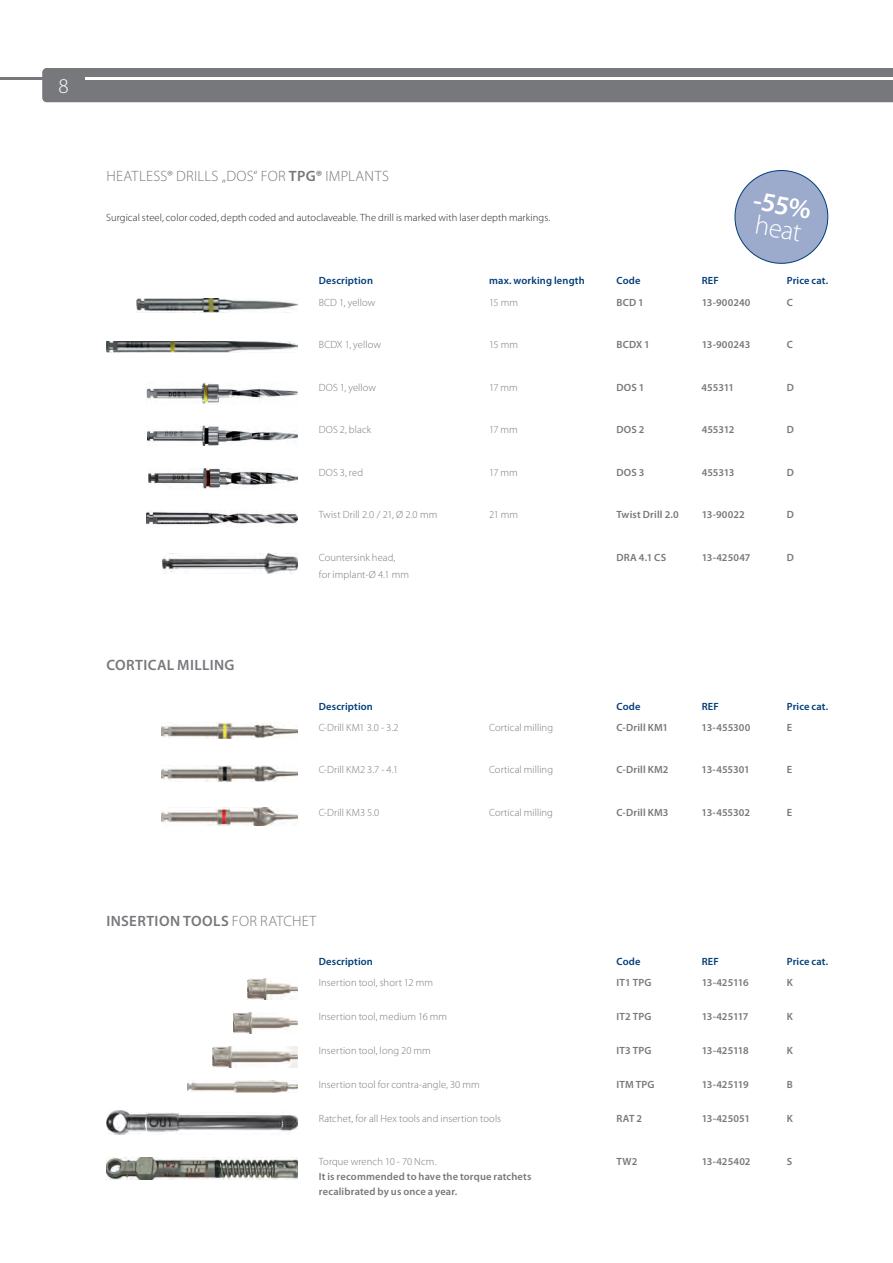
<style>
.page{position:relative;width:893px;height:1263px;background:#fff}
.page>*{position:absolute;margin:0;border:0;box-sizing:border-box;transform-origin:0 0}
.t1{font:600 27px "Myriad Pro";color:#fff}
.t2{font:300 27px "Myriad Pro";color:#fff}
.t3{font:300 21px "Myriad Pro";color:#fff}
.t4{font:600 15px "Myriad Pro";letter-spacing:.025em;color:#76787b}
.t5{font:300 15px "Myriad Pro";letter-spacing:.015em;color:#76787b}
.t6{font:300 10.5px/17.1px "Myriad Pro";letter-spacing:.01em;color:#76787b}
.t7{font:600 10.5px/15px "Myriad Pro";letter-spacing:.01em;color:#76787b}
.t8{font:600 10.5px "Myriad Pro";letter-spacing:.015em;color:#003d78}
.t9{font:300 10.5px "Myriad Pro";letter-spacing:.01em;color:#231f20}
.t10{font:600 10.5px "Myriad Pro";letter-spacing:-.03em;color:#76787b}
.t11{font:600 10.5px "Myriad Pro";letter-spacing:-.035em;color:#76787b}
.s1{font-weight:600}
.s2{font-weight:300}
</style>
<div class="page">
<hr style="left:0;top:78px;width:893px;height:2px;background:#76787b">
<div style="left:42px;top:68px;width:851px;height:34px;background:#76787b"></div>
<hr style="left:85px;top:78px;width:808px;height:2px;background:#fff">
<img style="left:146px;top:510px;width:152px;height:15px">
<img style="left:136px;top:298px;width:162px;height:14px">
<img style="left:106px;top:341px;width:192px;height:11px">
<svg style="left:734px;top:170px;width:95px;height:94px"></svg>
<img style="left:162px;top:723px;width:136px;height:16px">
<img style="left:162px;top:765px;width:136px;height:16px">
<img style="left:162px;top:808px;width:136px;height:18px">
<img style="left:147px;top:383px;width:151px;height:21px">
<img style="left:147px;top:426px;width:151px;height:20px">
<img style="left:148px;top:468px;width:150px;height:21px">
<img style="left:106px;top:1157px;width:192px;height:22px">
<img style="left:247px;top:978px;width:51px;height:21px">
<img style="left:187px;top:1080px;width:111px;height:12px">
<img style="left:213px;top:1046px;width:85px;height:21px">
<img style="left:233px;top:1012px;width:65px;height:21px">
<img style="left:106px;top:1110px;width:192px;height:25px">
<img style="left:163px;top:554px;width:135px;height:19px">
<h2 class="t3" style="left:59px;top:78px;width:12px">8</h2>
<h3 class="t5" style="left:106px;top:171px;width:284px">HEATLESS® DRILLS „DOS“ FOR <span class="s1">TPG®</span> IMPLANTS</h3>
<p class="t9" style="left:106px;top:213px;width:445px">Surgical steel, color coded, depth coded and autoclaveable. The drill is marked with laser depth markings.</p>
<h1 class="t1" style="left:755px;top:190px;width:60px;rotate:10deg">-55%</h1>
<h1 class="t2" style="left:757px;top:214px;width:48px;rotate:10deg">heat</h1>
<h3 class="t4" style="left:106px;top:660px;width:130px">CORTICAL MILLING</h3>
<p class="t8" style="left:319px;top:277px;width:56px">Description</p>
<p class="t8" style="left:489px;top:277px;width:97px">max. working length</p>
<p class="t8" style="left:617px;top:277px;width:26px">Code</p>
<p class="t8" style="left:702px;top:277px;width:19px">REF</p>
<p class="t8" style="left:787px;top:277px;width:43px">Price cat.</p>
<p class="t6" style="left:319px;top:294px;width:58px">BCD 1, yellow</p>
<p class="t6" style="left:489px;top:294px;width:30px">15 mm</p>
<p class="t7" style="left:616px;top:295px;width:29px">BCD 1</p>
<p class="t7" style="left:702px;top:295px;width:50px">13-900240</p>
<p class="t7" style="left:787px;top:295px;width:8px">C</p>
<p class="t6" style="left:319px;top:337px;width:64px">BCDX 1, yellow</p>
<p class="t6" style="left:489px;top:337px;width:30px">15 mm</p>
<p class="t7" style="left:616px;top:338px;width:35px">BCDX 1</p>
<p class="t7" style="left:702px;top:338px;width:50px">13-900243</p>
<p class="t7" style="left:787px;top:338px;width:8px">C</p>
<p class="t6" style="left:319px;top:379px;width:59px">DOS 1, yellow</p>
<p class="t6" style="left:489px;top:379px;width:30px">17 mm</p>
<p class="t7" style="left:616px;top:380px;width:29px">DOS 1</p>
<p class="t7" style="left:702px;top:380px;width:34px">455311</p>
<p class="t7" style="left:787px;top:380px;width:9px">D</p>
<p class="t6" style="left:319px;top:422px;width:54px">DOS 2, black</p>
<p class="t6" style="left:489px;top:422px;width:30px">17 mm</p>
<p class="t7" style="left:616px;top:423px;width:29px">DOS 2</p>
<p class="t7" style="left:702px;top:423px;width:34px">455312</p>
<p class="t7" style="left:787px;top:423px;width:9px">D</p>
<p class="t6" style="left:319px;top:464px;width:46px">DOS 3, red</p>
<p class="t6" style="left:489px;top:464px;width:30px">17 mm</p>
<p class="t7" style="left:616px;top:465px;width:29px">DOS 3</p>
<p class="t7" style="left:702px;top:465px;width:34px">455313</p>
<p class="t7" style="left:787px;top:465px;width:9px">D</p>
<p class="t6" style="left:319px;top:507px;width:120px">Twist Drill 2.0 / 21, Ø 2.0 mm</p>
<p class="t6" style="left:489px;top:507px;width:31px">21 mm</p>
<p class="t7" style="left:617px;top:508px;width:64px">Twist Drill 2.0</p>
<p class="t7" style="left:702px;top:508px;width:45px">13-90022</p>
<p class="t7" style="left:787px;top:508px;width:9px">D</p>
<p class="t6" style="left:319px;top:549px;width:92px">Countersink head, for implant-Ø 4.1 mm</p>
<p class="t7" style="left:617px;top:550px;width:51px">DRA 4.1 CS</p>
<p class="t7" style="left:702px;top:550px;width:50px">13-425047</p>
<p class="t7" style="left:787px;top:550px;width:9px">D</p>
<p class="t8" style="left:319px;top:702px;width:56px">Description</p>
<p class="t8" style="left:617px;top:702px;width:25px">Code</p>
<p class="t8" style="left:702px;top:702px;width:19px">REF</p>
<p class="t8" style="left:787px;top:702px;width:43px">Price cat.</p>
<p class="t6" style="left:319px;top:719px;width:81px">C-Drill KM1 3.0 - 3.2</p>
<p class="t6" style="left:489px;top:719px;width:65px">Cortical milling</p>
<p class="t7" style="left:616px;top:721px;width:53px">C-Drill KM1</p>
<p class="t7" style="left:702px;top:721px;width:50px">13-455300</p>
<p class="t7" style="left:787px;top:721px;width:7px">E</p>
<p class="t6" style="left:319px;top:762px;width:81px">C-Drill KM2 3.7 - 4.1</p>
<p class="t6" style="left:489px;top:762px;width:65px">Cortical milling</p>
<p class="t7" style="left:616px;top:763px;width:53px">C-Drill KM2</p>
<p class="t7" style="left:701px;top:763px;width:50px">13-455301</p>
<p class="t7" style="left:787px;top:763px;width:7px">E</p>
<p class="t6" style="left:319px;top:804px;width:62px">C-Drill KM3 5.0</p>
<p class="t6" style="left:489px;top:804px;width:65px">Cortical milling</p>
<p class="t7" style="left:616px;top:806px;width:53px">C-Drill KM3</p>
<p class="t7" style="left:702px;top:806px;width:50px">13-455302</p>
<p class="t7" style="left:787px;top:806px;width:7px">E</p>
<h3 class="t4" style="left:106px;top:915px;width:211px">INSERTION TOOLS <span class="s2">FOR RATCHET</span></h3>
<p class="t8" style="left:319px;top:957px;width:56px">Description</p>
<p class="t8" style="left:617px;top:957px;width:25px">Code</p>
<p class="t8" style="left:702px;top:957px;width:19px">REF</p>
<p class="t8" style="left:787px;top:957px;width:43px">Price cat.</p>
<p class="t6" style="left:319px;top:975px;width:116px">Insertion tool, short 12 mm</p>
<p class="t7" style="left:616px;top:976px;width:36px">IT1 TPG</p>
<p class="t10" style="left:702px;top:978px;width:49px">13-425116</p>
<p class="t7" style="left:787px;top:976px;width:8px">K</p>
<p class="t6" style="left:319px;top:1009px;width:130px">Insertion tool, medium 16 mm</p>
<p class="t7" style="left:616px;top:1010px;width:36px">IT2 TPG</p>
<p class="t11" style="left:702px;top:1012px;width:48px">13-425117</p>
<p class="t7" style="left:787px;top:1010px;width:8px">K</p>
<p class="t6" style="left:319px;top:1043px;width:113px">Insertion tool, long 20 mm</p>
<p class="t7" style="left:616px;top:1044px;width:36px">IT3 TPG</p>
<p class="t10" style="left:702px;top:1046px;width:49px">13-425118</p>
<p class="t7" style="left:787px;top:1044px;width:8px">K</p>
<p class="t6" style="left:319px;top:1077px;width:162px">Insertion tool for contra-angle, 30 mm</p>
<p class="t7" style="left:616px;top:1078px;width:39px">ITM TPG</p>
<p class="t10" style="left:702px;top:1080px;width:49px">13-425119</p>
<p class="t7" style="left:787px;top:1078px;width:8px">B</p>
<p class="t6" style="left:319px;top:1111px;width:184px">Ratchet, for all Hex tools and insertion tools</p>
<p class="t7" style="left:616px;top:1112px;width:27px">RAT 2</p>
<p class="t7" style="left:702px;top:1112px;width:50px">13-425051</p>
<p class="t7" style="left:787px;top:1112px;width:8px">K</p>
<p class="t6" style="left:319px;top:1153px;width:119px">Torque wrench 10 - 70 Ncm.</p>
<p class="t7" style="left:319px;top:1169px;width:214px">It is recommended to have the torque ratchets recalibrated by us once a year.</p>
<p class="t7" style="left:616px;top:1154px;width:22px">TW2</p>
<p class="t7" style="left:702px;top:1154px;width:50px">13-425402</p>
<p class="t7" style="left:787px;top:1154px;width:7px">S</p>
</div>
